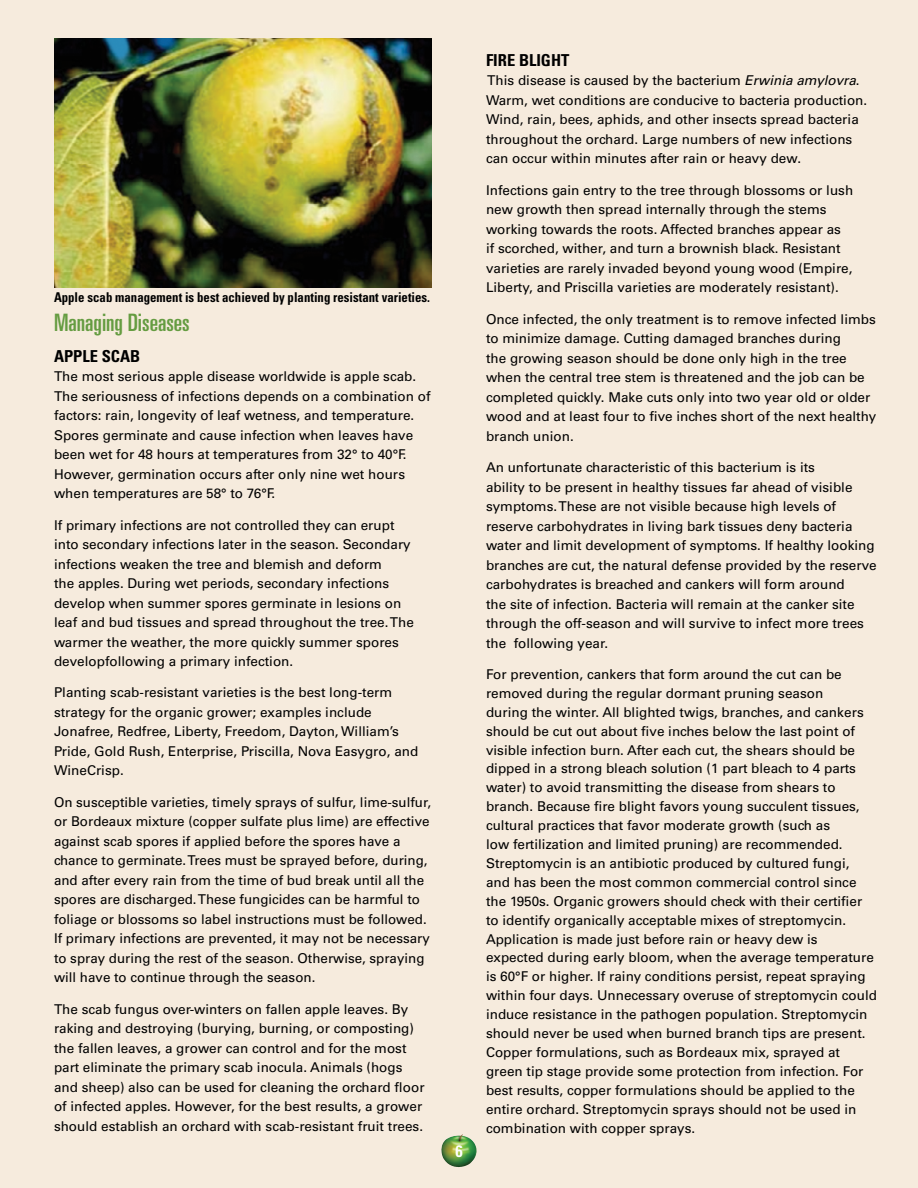
<style>
.page{position:relative;width:918px;height:1188px;background:#f6ebdd}
.page>*{position:absolute;margin:0;border:0;box-sizing:border-box;transform-origin:0 0}
.Subhead{font:ultra-condensed 24px "Univers LT Std";color:#659c41;scale:1.05 1}
.Subhead2{font:700 condensed 16.5px "Univers LT Std";color:#000}
.t1{font:700 condensed 16.5px "Univers LT Std";color:#fff}
.t2{font:13.5px/19.5px "Univers LT Std";color:#000}
.t3{font:700 condensed 13.5px "Univers LT Std";color:#000;scale:.95 1}
.s1{font-style:italic}
</style>
<div class="page">
<img style="left:441px;top:1134px;width:36px;height:33px">
<img style="left:54px;top:38px;width:378px;height:249px">
<p class="t3" style="left:54px;top:289px;width:397px">Apple scab management is best achieved by planting resistant varieties.</p>
<h2 class="Subhead" style="left:54px;top:309px;width:131px">Managing Diseases</h2>
<h3 class="Subhead2" style="left:54px;top:346px;width:88px">APPLE SCAB</h3>
<p class="t2" style="left:54px;top:367px;width:378px">The most serious apple disease worldwide is apple scab.<br>The seriousness of infections depends on a combination of factors: rain, longevity of leaf wetness, and temperature.<br>Spores germinate and cause infection when leaves have been wet for 48 hours at temperatures from 32° to 40°F.<br>However, germination occurs after only nine wet hours when temperatures are 58° to 76°F.</p>
<p class="t2" style="left:54px;top:515px;width:361px">If primary infections are not controlled they can erupt into secondary infections later in the season. Secondary infections weaken the tree and blemish and deform<br>the apples. During wet periods, secondary infections develop when summer spores germinate in lesions on leaf and bud tissues and spread throughout the tree. The warmer the weather, the more quickly summer spores developfollowing a primary infection.</p>
<p class="t2" style="left:54px;top:683px;width:366px">Planting scab-resistant varieties is the best long-term strategy for the organic grower; examples include Jonafree, Redfree, Liberty, Freedom, Dayton, William’s Pride, Gold Rush, Enterprise, Priscilla, Nova Easygro, and WineCrisp.</p>
<p class="t2" style="left:54px;top:792px;width:379px">On susceptible varieties, timely sprays of sulfur, lime-sulfur, or Bordeaux mixture (copper sulfate plus lime) are effective against scab spores if applied before the spores have a chance to germinate. Trees must be sprayed before, during, and after every rain from the time of bud break until all the spores are discharged. These fungicides can be harmful to foliage or blossoms so label instructions must be followed.<br>If primary infections are prevented, it may not be necessary to spray during the rest of the season. Otherwise, spraying will have to continue through the season.</p>
<p class="t2" style="left:54px;top:999px;width:372px">The scab fungus over-winters on fallen apple leaves. By raking and destroying (burying, burning, or composting) the fallen leaves, a grower can control and for the most part eliminate the primary scab inocula. Animals (hogs and sheep) also can be used for cleaning the orchard floor of infected apples. However, for the best results, a grower should establish an orchard with scab-resistant fruit trees.</p>
<p class="t1" style="left:455px;top:1141px;width:9px">6</p>
<h3 class="Subhead2" style="left:486px;top:50px;width:85px">FIRE BLIGHT</h3>
<p class="t2" style="left:486px;top:71px;width:383px">This disease is caused by the bacterium <span class="s1">Erwinia amylovra</span>.<br>Warm, wet conditions are conducive to bacteria production.<br>Wind, rain, bees, aphids, and other insects spread bacteria throughout the orchard. Large numbers of new infections can occur within minutes after rain or heavy dew.</p>
<p class="t2" style="left:486px;top:180px;width:369px">Infections gain entry to the tree through blossoms or lush new growth then spread internally through the stems working towards the roots. Affected branches appear as<br>if scorched, wither, and turn a brownish black. Resistant varieties are rarely invaded beyond young wood (Empire, Liberty, and Priscilla varieties are moderately resistant).</p>
<p class="t2" style="left:486px;top:309px;width:392px">Once infected, the only treatment is to remove infected limbs to minimize damage. Cutting damaged branches during<br>the growing season should be done only high in the tree when the central tree stem is threatened and the job can be completed quickly. Make cuts only into two year old or older wood and at least four to five inches short of the next healthy branch union.</p>
<p class="t2" style="left:486px;top:458px;width:392px">An unfortunate characteristic of this bacterium is its<br>ability to be present in healthy tissues far ahead of visible symptoms. These are not visible because high levels of reserve carbohydrates in living bark tissues deny bacteria water and limit development of symptoms. If healthy looking branches are cut, the natural defense provided by the reserve carbohydrates is breached and cankers will form around<br>the site of infection. Bacteria will remain at the canker site through the off-season and will survive to infect more trees the following year.</p>
<p class="t2" style="left:486px;top:665px;width:393px;line-height:18.9px">For prevention, cankers that form around the cut can be removed during the regular dormant pruning season<br>during the winter. All blighted twigs, branches, and cankers should be cut out about five inches below the last point of visible infection burn. After each cut, the shears should be dipped in a strong bleach solution (1 part bleach to 4 parts water) to avoid transmitting the disease from shears to branch. Because fire blight favors young succulent tissues, cultural practices that favor moderate growth (such as<br>low fertilization and limited pruning) are recommended.<br>Streptomycin is an antibiotic produced by cultured fungi,<br>and has been the most common commercial control since the 1950s. Organic growers should check with their certifier to identify organically acceptable mixes of streptomycin.<br>Application is made just before rain or heavy dew is expected during early bloom, when the average temperature is 60°F or higher. If rainy conditions persist, repeat spraying within four days. Unnecessary overuse of streptomycin could induce resistance in the pathogen population. Streptomycin should never be used when burned branch tips are present.<br>Copper formulations, such as Bordeaux mix, sprayed at green tip stage provide some protection from infection. For best results, copper formulations should be applied to the entire orchard. Streptomycin sprays should not be used in combination with copper sprays.</p>
</div>
